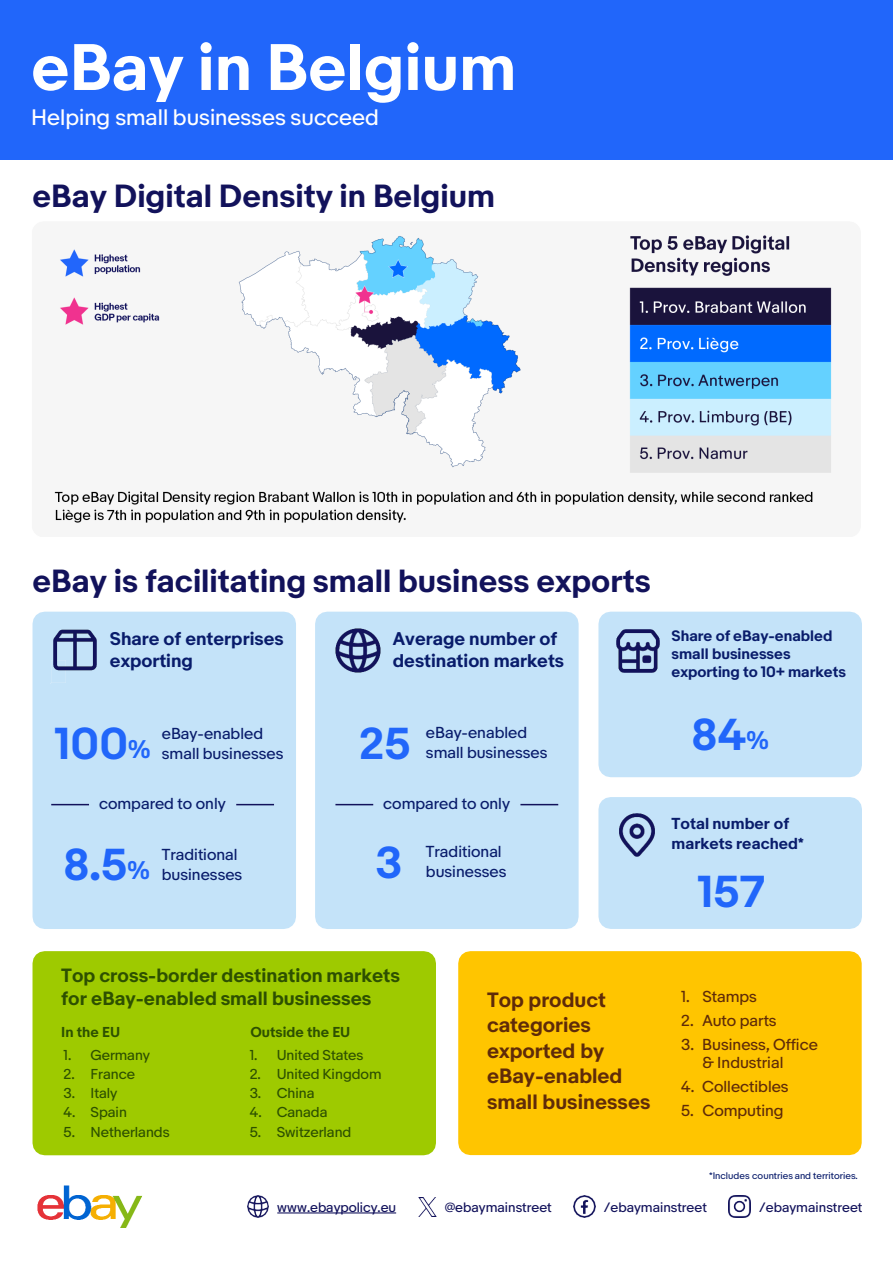
<style>
.page{position:relative;width:893px;height:1264px;background:#fff}
.page>*{position:absolute;margin:0;border:0;box-sizing:border-box;transform-origin:0 0}
.t1{font:700 61.5px "Market Sans";color:#fff}
.t2{font:700 42px "Market Sans";color:#2166fa}
.t3{font:700 30px "Market Sans";color:#12125b}
.t4{font:21px "Market Sans";color:#fff}
.t5{font:700 19.5px/25.5px "Market Sans";color:#5f2b09}
.t6{font:700 18px/23.1px "Market Sans";color:#2d5000}
.t7{font:700 17.25px/21.9px "Market Sans";letter-spacing:-.005em;color:#091c6b}
.t8{font:15px/19.5px "Market Sans";color:#091c6b}
.t9{font:15px/18px "Market Sans";color:#5f2b09}
.t10{font:700 15px/19.5px "Market Sans";color:#091c6b}
.t11{font:700 14.25px/18.5px "Market Sans";color:#091c6b}
.t12{font:13.5px "Market Sans";letter-spacing:-.005em;color:#2d5000}
.t13{font:700 13.5px "Market Sans";color:#2d5000}
.t14{font:12.75px "Market Sans";letter-spacing:.005em;color:#12125b}
.t15{font:12.75px "Market Sans";letter-spacing:.005em;color:#12125c}
.t16{font:9px "Market Sans";letter-spacing:.005em;color:#091c6b}
.s1{font-size:24px}
</style>
<div class="page">
<div style="left:0;top:0;width:892px;height:159px;background:#2166fa"></div>
<div style="left:315px;top:612px;width:263px;height:317px;background:#c4e3f9"></div>
<div style="left:32px;top:612px;width:264px;height:317px;background:#c4e3f9"></div>
<div style="left:598px;top:612px;width:263px;height:165px;background:#c4e3f9"></div>
<div style="left:32px;top:951px;width:404px;height:204px;background:#9eca00"></div>
<div style="left:458px;top:951px;width:403px;height:204px;background:#ffc500"></div>
<svg style="left:330px;top:647px;width:41px;height:42px"></svg>
<hr style="left:335px;top:804px;width:38px;height:1px;background:#12125b">
<hr style="left:520px;top:804px;width:38px;height:1px;background:#12125b">
<hr style="left:51px;top:804px;width:38px;height:1px;background:#12125b">
<hr style="left:236px;top:804px;width:38px;height:1px;background:#12125b">
<svg style="left:46px;top:648px;width:44px;height:40px"></svg>
<img style="left:247px;top:1196px;width:22px;height:21px">
<svg style="left:277px;top:1212px;width:119px;height:1px"></svg>
<img style="left:573px;top:1195px;width:22px;height:22px">
<img style="left:728px;top:1195px;width:22px;height:22px">
<img style="left:418px;top:1197px;width:18px;height:19px">
<div style="left:598px;top:797px;width:263px;height:132px;background:#c4e3f9"></div>
<img style="left:54px;top:235px;width:778px;height:288px">
<img style="left:51px;top:627px;width:47px;height:47px">
<img style="left:334px;top:627px;width:47px;height:47px">
<img style="left:615px;top:627px;width:46px;height:47px">
<img style="left:614px;top:812px;width:46px;height:47px">
<img style="left:37px;top:1185px;width:105px;height:43px">
<h2 class="t1" style="left:31px;top:30px;width:486px">eBay in Belgium</h2>
<h2 class="t4" style="left:31px;top:105px;width:349px">Helping small businesses succeed</h2>
<p class="t3" style="left:33px;top:178px;width:464px">eBay Digital Density in Belgium</p>
<p class="t3" style="left:33px;top:562px;width:620px">eBay is facilitating small business exports</p>
<p class="t7" style="left:110px;top:629px;width:175px">Share of enterprises exporting</p>
<p class="t7" style="left:393px;top:629px;width:173px">Average number of destination markets</p>
<p class="t11" style="left:671px;top:627px;width:176px">Share of eBay-enabled small businesses exporting to 10+ markets</p>
<p class="t2" style="left:55px;top:718px;width:97px">100<span class="s1">%</span></p>
<p class="t2" style="left:359px;top:718px;width:53px">25</p>
<p class="t8" style="left:162px;top:724px;width:123px">eBay-enabled small businesses</p>
<p class="t8" style="left:426px;top:723px;width:123px">eBay-enabled small businesses</p>
<p class="t8" style="left:99px;top:794px;width:128px">compared to only</p>
<p class="t8" style="left:383px;top:794px;width:128px">compared to only</p>
<p class="t2" style="left:64px;top:839px;width:88px">8.5<span class="s1">%</span></p>
<p class="t2" style="left:375px;top:836px;width:28px">3</p>
<p class="t8" style="left:162px;top:845px;width:82px">Traditional businesses</p>
<p class="t8" style="left:426px;top:842px;width:82px">Traditional businesses</p>
<p class="t2" style="left:691px;top:709px;width:79px">84<span class="s1">%</span></p>
<p class="t10" style="left:671px;top:815px;width:134px">Total number of markets reached*</p>
<p class="t2" style="left:697px;top:866px;width:69px">157</p>
<p class="t6" style="left:61px;top:964px;width:340px">Top cross-border destination markets for eBay-enabled small businesses</p>
<p class="t13" style="left:61px;top:1024px;width:60px">In the EU</p>
<p class="t13" style="left:250px;top:1024px;width:101px">Outside the EU</p>
<p class="t12" style="left:64px;top:1046px;width:88px">1. Germany</p>
<p class="t12" style="left:64px;top:1066px;width:73px">2. France</p>
<p class="t12" style="left:64px;top:1085px;width:55px">3. Italy</p>
<p class="t12" style="left:64px;top:1104px;width:65px">4. Spain</p>
<p class="t12" style="left:64px;top:1123px;width:108px">5. Netherlands</p>
<p class="t12" style="left:250px;top:1046px;width:115px">1. United States</p>
<p class="t12" style="left:250px;top:1066px;width:133px">2. United Kingdom</p>
<p class="t12" style="left:250px;top:1085px;width:66px">3. China</p>
<p class="t12" style="left:250px;top:1104px;width:79px">4. Canada</p>
<p class="t12" style="left:250px;top:1123px;width:103px">5. Switzerland</p>
<p class="t5" style="left:487px;top:987px;width:165px">Top product categories exported by eBay-enabled small businesses</p>
<p class="t9" style="left:681px;top:988px;width:77px">1. Stamps</p>
<p class="t9" style="left:681px;top:1012px;width:97px">2. Auto parts</p>
<p class="t9" style="left:702px;top:1036px;width:117px;text-indent:-21px">3. Business, Office &amp; Industrial</p>
<p class="t9" style="left:681px;top:1078px;width:109px">4. Collectibles</p>
<p class="t9" style="left:681px;top:1102px;width:104px">5. Computing</p>
<p class="t16" style="left:709px;top:1170px;width:150px">*Includes countries and territories.</p>
<p class="t15" style="left:277px;top:1199px;width:120px">www.ebaypolicy.eu</p>
<p class="t14" style="left:444px;top:1199px;width:108px">@ebaymainstreet</p>
<p class="t14" style="left:603px;top:1199px;width:105px">/ebaymainstreet</p>
<p class="t14" style="left:759px;top:1199px;width:105px">/ebaymainstreet</p>
</div>
